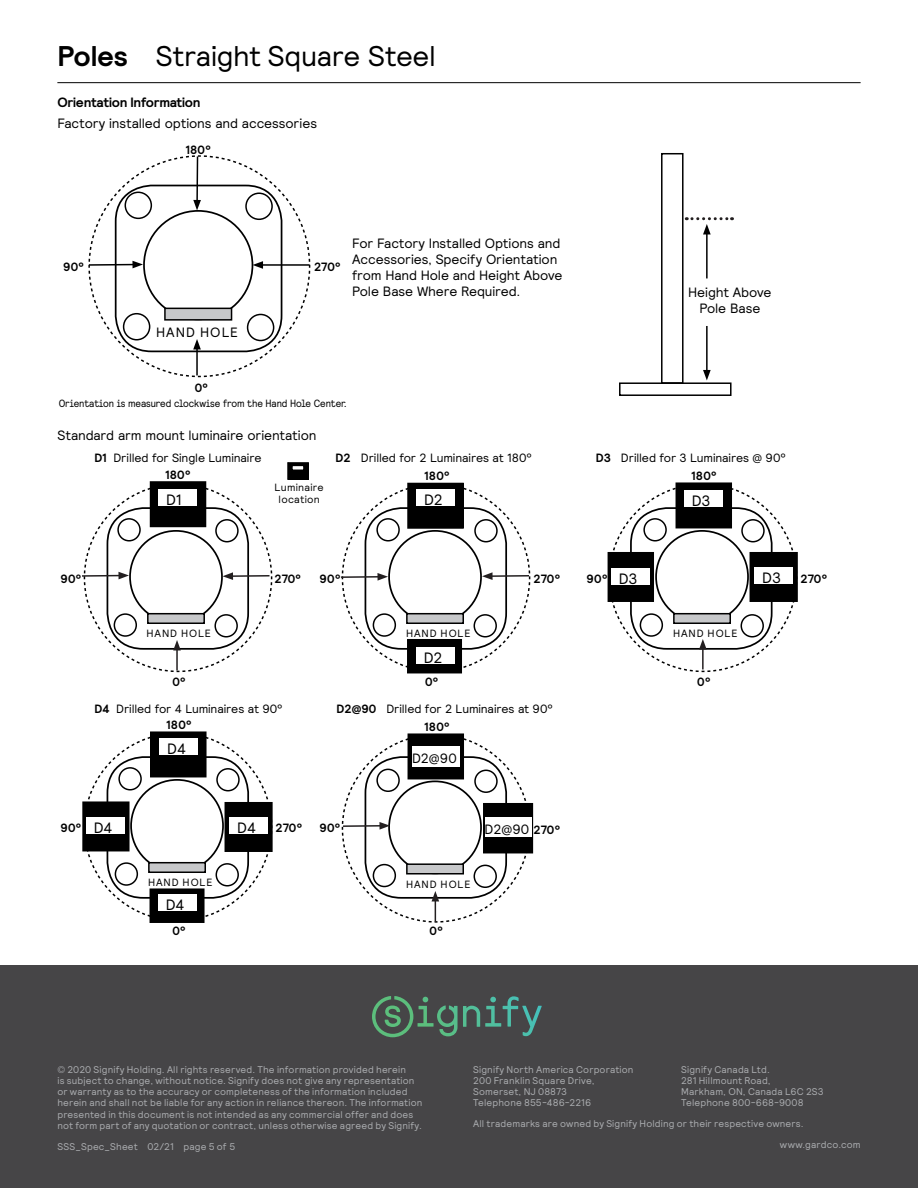
<style>
.page{position:relative;width:918px;height:1188px;background:#fff}
.page>*{position:absolute;margin:0;border:0;box-sizing:border-box;transform-origin:0 0}
.t1{font:28.5px "Relative";letter-spacing:-.015em;color:#000}
.t2{font:15px "Relative";color:#000}
.t3{font:13.5px/16.2px "Relative";letter-spacing:-.01em;color:#000}
.t4{font:700 13.5px "Relative";letter-spacing:-.015em;color:#000}
.t5{font:13.5px "Relative";letter-spacing:.075em;color:#000}
.t6{font:12px "Relative";letter-spacing:-.01em;color:#000}
.t7{font:700 12px "Relative";letter-spacing:.01em;color:#000}
.t8{font:10.5px "Relative Faux";letter-spacing:-.01em;color:#000;scale:.96 1}
.t9{font:10.5px "Relative";letter-spacing:.085em;color:#000}
.t10{font:10.5px/12px "Relative";letter-spacing:.025em;color:#000;text-align:center}
.t11{font:9.75px/11.2px "Relative";letter-spacing:.015em;color:#abadb0}
.s1{font-weight:700}
</style>
<div class="page">
<div style="left:0;top:965px;width:918px;height:223px;background:#464547"></div>
<svg style="left:372px;top:996px;width:167px;height:41px"></svg>
<svg style="left:88px;top:155px;width:223px;height:223px"></svg>
<svg style="left:83px;top:736px;width:186px;height:186px"></svg>
<div style="left:619px;top:382px;width:113px;height:14px;border:2px solid #000"></div>
<div style="left:661px;top:153px;width:23px;height:231px;border:2px solid #000"></div>
<div style="left:130px;top:779px;width:94px;height:94px;border:2px solid #000;border-radius:50%"></div>
<div style="left:118px;top:767px;width:24px;height:24px;border:2px solid #000;border-radius:50%"></div>
<div style="left:115px;top:862px;width:23px;height:24px;border:2px solid #000;border-radius:50%"></div>
<div style="left:216px;top:863px;width:23px;height:24px;border:2px solid #000;border-radius:50%"></div>
<div style="left:216px;top:768px;width:24px;height:23px;border:2px solid #000;border-radius:50%"></div>
<div style="left:149px;top:863px;width:56px;height:9px;background:#c7c8ca"></div>
<div style="left:148px;top:862px;width:58px;height:11px;border:2px solid #000"></div>
<div style="left:150px;top:481px;width:56px;height:46px;border:2px solid #000"></div>
<div style="left:151px;top:732px;width:55px;height:45px;background:#000"></div>
<div style="left:150px;top:731px;width:57px;height:46px;border:2px solid #000"></div>
<div style="left:150px;top:889px;width:54px;height:33px;background:#000"></div>
<div style="left:150px;top:888px;width:55px;height:35px;border:2px solid #000"></div>
<div style="left:83px;top:802px;width:46px;height:49px;background:#000"></div>
<div style="left:82px;top:801px;width:48px;height:50px;border:2px solid #000"></div>
<div style="left:225px;top:803px;width:47px;height:48px;background:#000"></div>
<div style="left:225px;top:802px;width:48px;height:50px;border:2px solid #000"></div>
<div style="left:160px;top:738px;width:38px;height:16px;background:#fff"></div>
<div style="left:230px;top:817px;width:38px;height:17px;background:#fff"></div>
<div style="left:86px;top:817px;width:39px;height:17px;background:#fff"></div>
<div style="left:158px;top:894px;width:39px;height:16px;background:#fff"></div>
<div style="left:483px;top:803px;width:50px;height:50px;border:2px solid #000"></div>
<div style="left:485px;top:817px;width:47px;height:20px;background:#fff"></div>
<hr style="left:82px;top:575px;width:39px;height:2px;background:#231f20">
<svg style="left:341px;top:483px;width:190px;height:190px"></svg>
<svg style="left:608px;top:483px;width:190px;height:190px"></svg>
<svg style="left:341px;top:733px;width:190px;height:190px"></svg>
<hr style="left:706px;top:326px;width:2px;height:46px;background:#000">
<svg style="left:703px;top:370px;width:8px;height:10px"></svg>
<hr style="left:706px;top:232px;width:2px;height:46px;background:#000">
<svg style="left:686px;top:217px;width:47px;height:17px"></svg>
<div style="left:288px;top:463px;width:20px;height:16px;background:#000"></div>
<div style="left:287px;top:462px;width:22px;height:18px;border:1px solid #000"></div>
<div style="left:291px;top:465px;width:14px;height:6px;border:2px solid #000"></div>
<svg style="left:83px;top:483px;width:190px;height:190px"></svg>
<hr style="left:57px;top:82px;width:804px;height:1px;background:#000">
<h1 class="t1" style="left:57px;top:37px;width:380px"><span class="s1">Poles</span> Straight Square Steel</h1>
<h3 class="t4" style="left:57px;top:93px;width:145px">Orientation Information</h3>
<h3 class="t3" style="left:57px;top:115px;width:261px">Factory installed options and accessories</h3>
<p class="t7" style="left:63px;top:259px;width:22px">90°</p>
<p class="t7" style="left:185px;top:142px;width:27px">180°</p>
<h3 class="t5" style="left:156px;top:324px;width:84px">HAND HOLE</h3>
<p class="t7" style="left:195px;top:380px;width:15px">0°</p>
<p class="t7" style="left:314px;top:259px;width:28px">270°</p>
<h3 class="t3" style="left:352px;top:235px;width:212px">For Factory Installed Options and<br>Accessories, Specify Orientation from Hand Hole and Height Above<br>Pole Base Where Required.</h3>
<p class="t8" style="left:59px;top:397px;width:301px">Orientation is measured clockwise from the Hand Hole Center.</p>
<h3 class="t3" style="left:57px;top:427px;width:261px">Standard arm mount luminaire orientation</h3>
<h3 class="t3" style="left:688px;top:284px;width:85px;text-align:center">Height Above<br>Pole Base</h3>
<p class="t6" style="left:94px;top:450px;width:169px"><span class="s1">D1</span> Drilled for Single Luminaire</p>
<p class="t6" style="left:336px;top:450px;width:198px"><span class="s1">D2</span> Drilled for 2 Luminaires at 180°</p>
<p class="t6" style="left:596px;top:450px;width:192px"><span class="s1">D3</span> Drilled for 3 Luminaires @ 90°</p>
<p class="t7" style="left:165px;top:466px;width:27px">180°</p>
<h2 class="t2" style="left:166px;top:490px;width:17px">D1</h2>
<p class="t10" style="left:275px;top:481px;width:51px">Luminaire location</p>
<p class="t7" style="left:424px;top:468px;width:27px">180°</p>
<h2 class="t2" style="left:424px;top:490px;width:20px">D2</h2>
<p class="t7" style="left:691px;top:468px;width:27px">180°</p>
<h2 class="t2" style="left:692px;top:491px;width:20px">D3</h2>
<p class="t7" style="left:61px;top:571px;width:22px">90°</p>
<p class="t7" style="left:274px;top:571px;width:28px">270°</p>
<p class="t7" style="left:320px;top:571px;width:22px">90°</p>
<p class="t7" style="left:534px;top:571px;width:28px">270°</p>
<p class="t7" style="left:587px;top:571px;width:22px">90°</p>
<h2 class="t2" style="left:619px;top:569px;width:20px">D3</h2>
<h2 class="t2" style="left:762px;top:568px;width:20px">D3</h2>
<p class="t9" style="left:147px;top:627px;width:66px">HAND HOLE</p>
<p class="t9" style="left:406px;top:627px;width:66px">HAND HOLE</p>
<h2 class="t2" style="left:424px;top:648px;width:20px">D2</h2>
<p class="t9" style="left:673px;top:627px;width:66px">HAND HOLE</p>
<p class="t7" style="left:172px;top:674px;width:15px">0°</p>
<p class="t7" style="left:425px;top:674px;width:15px">0°</p>
<p class="t7" style="left:697px;top:674px;width:15px">0°</p>
<p class="t6" style="left:94px;top:701px;width:190px"><span class="s1">D4</span> Drilled for 4 Luminaires at 90°</p>
<p class="t6" style="left:337px;top:701px;width:218px"><span class="s1">D2@90</span> Drilled for 2 Luminaires at 90°</p>
<p class="t7" style="left:166px;top:717px;width:27px">180°</p>
<h2 class="t2" style="left:167px;top:739px;width:20px">D4</h2>
<p class="t7" style="left:424px;top:718px;width:27px">180°</p>
<h3 class="t3" style="left:412px;top:750px;width:46px">D2@90</h3>
<p class="t7" style="left:801px;top:571px;width:28px">270°</p>
<h2 class="t2" style="left:94px;top:818px;width:20px">D4</h2>
<h2 class="t2" style="left:237px;top:818px;width:20px">D4</h2>
<p class="t7" style="left:61px;top:820px;width:22px">90°</p>
<p class="t7" style="left:320px;top:820px;width:22px">90°</p>
<p class="t7" style="left:276px;top:820px;width:28px">270°</p>
<h3 class="t3" style="left:485px;top:821px;width:46px">D2@90</h3>
<p class="t7" style="left:534px;top:822px;width:28px">270°</p>
<p class="t9" style="left:148px;top:876px;width:66px">HAND HOLE</p>
<h2 class="t2" style="left:166px;top:895px;width:20px">D4</h2>
<p class="t9" style="left:406px;top:877px;width:66px">HAND HOLE</p>
<p class="t7" style="left:172px;top:923px;width:15px">0°</p>
<p class="t7" style="left:430px;top:923px;width:15px">0°</p>
<p class="t11" style="left:57px;top:1063px;width:367px">© 2020 Signify Holding. All rights reserved. The information provided herein<br>is subject to change, without notice. Signify does not give any representation or warranty as to the accuracy or completeness of the information included herein and shall not be liable for any action in reliance thereon. The information presented in this document is not intended as any commercial offer and does not form part of any quotation or contract, unless otherwise agreed by Signify.</p>
<p class="t11" style="left:57px;top:1140px;width:180px">SSS_Spec_Sheet 02/21 page 5 of 5</p>
<p class="t11" style="left:473px;top:1063px;width:162px">Signify North America Corporation<br>200 Franklin Square Drive,<br>Somerset, NJ 08873<br>Telephone 855-486-2216</p>
<p class="t11" style="left:681px;top:1063px;width:144px">Signify Canada Ltd.<br>281 Hillmount Road,<br>Markham, ON, Canada L6C 2S3<br>Telephone 800-668-9008</p>
<p class="t11" style="left:780px;top:1113px;width:82px;line-height:21px;text-indent:-307px">All trademarks are owned by Signify Holding or their respective owners. www.gardco.com</p>
</div>
